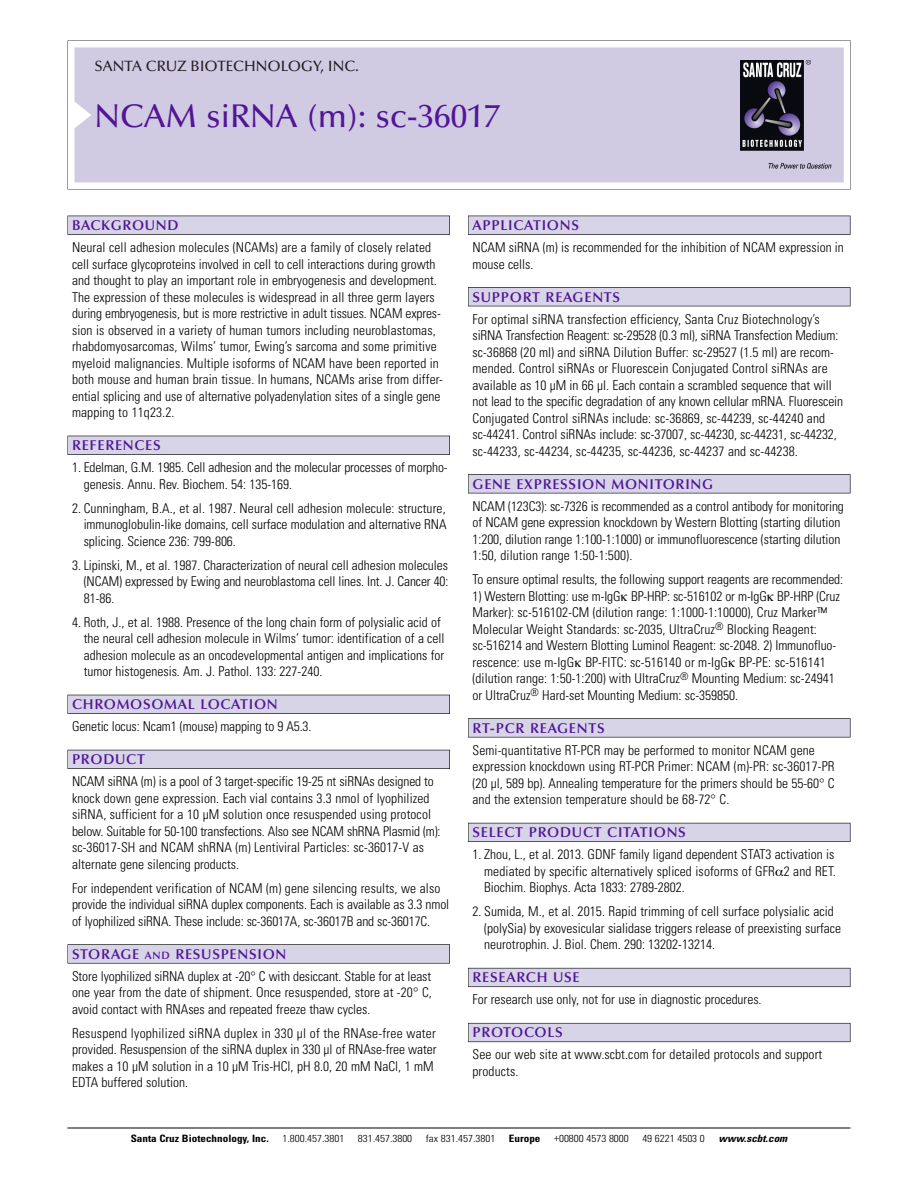
<style>
.page{position:relative;width:918px;height:1188px;background:#fff}
.page>*{position:absolute;margin:0;border:0;box-sizing:border-box;transform-origin:0 0}
.t1{font:500 33px "Optima";color:#511695}
.t2{font:500 15px "Optima";color:#231f20}
.t3{font:600 14.25px "Optima";letter-spacing:.05em;color:#511695}
.t4{font:300 condensed 13.5px/16.5px "Univers";color:#000}
.t5{font:300 condensed 10.2px "Univers";color:#000;scale:1.1 1}
.t6{font:700 condensed 10.2px "Univers";color:#000;scale:1.1 1}
.t7{font:italic 700 condensed 10.2px "Univers";color:#000;scale:1.1 1}
.s1{font-size:10.65px}
</style>
<div class="page">
<svg style="left:68px;top:40px;width:783px;height:149px"></svg>
<div style="left:74px;top:47px;width:770px;height:135px;background:#d1cae3"></div>
<img style="left:741px;top:60px;width:90px;height:108px">
<div style="left:68px;top:216px;width:382px;height:19px;background:#535256"></div>
<div style="left:68px;top:216px;width:381px;height:18px;background:#d7d4e8"></div>
<div style="left:68px;top:436px;width:382px;height:19px;background:#525156"></div>
<div style="left:68px;top:436px;width:381px;height:18px;background:#d7d4e8"></div>
<div style="left:68px;top:695px;width:382px;height:19px;background:#515057"></div>
<div style="left:68px;top:695px;width:381px;height:18px;background:#d7d4e8"></div>
<div style="left:68px;top:750px;width:382px;height:19px;background:#535259"></div>
<div style="left:68px;top:750px;width:381px;height:18px;background:#d7d4e8"></div>
<svg style="left:68px;top:944px;width:382px;height:20px"></svg>
<div style="left:68px;top:945px;width:381px;height:18px;background:#d7d4e8"></div>
<div style="left:468px;top:216px;width:382px;height:19px;background:#535256"></div>
<div style="left:468px;top:216px;width:382px;height:18px;background:#d7d4e8"></div>
<div style="left:468px;top:287px;width:382px;height:19px;background:#515155"></div>
<div style="left:468px;top:288px;width:382px;height:18px;background:#d7d4e8"></div>
<div style="left:468px;top:474px;width:382px;height:19px;background:#545357"></div>
<div style="left:468px;top:475px;width:382px;height:18px;background:#d7d4e8"></div>
<div style="left:468px;top:718px;width:382px;height:19px;background:#575659"></div>
<div style="left:468px;top:719px;width:382px;height:18px;background:#d7d4e8"></div>
<div style="left:468px;top:823px;width:382px;height:19px;background:#595860"></div>
<div style="left:468px;top:823px;width:382px;height:18px;background:#d7d4e8"></div>
<div style="left:468px;top:968px;width:382px;height:19px;background:#64626c"></div>
<div style="left:468px;top:968px;width:382px;height:18px;background:#d7d4e8"></div>
<div style="left:468px;top:1023px;width:382px;height:19px;background:#686770"></div>
<div style="left:468px;top:1024px;width:382px;height:18px;background:#d7d4e8"></div>
<hr style="left:68px;top:1128px;width:782px;height:1px;background:#000">
<p class="t2" style="left:94px;top:60px;width:266px">SANTA CRUZ BIOTECHNOLOGY, INC.</p>
<p class="t1" style="left:94px;top:102px;width:407px">NCAM siRNA (m): sc-36017</p>
<p class="t3" style="left:72px;top:219px;width:108px">BACKGROUND</p>
<p class="t4" style="left:72px;top:240px;width:372px">Neural cell adhesion molecules (NCAMs) are a family of closely related cell surface glycoproteins involved in cell to cell interactions during growth and thought to play an important role in embryogenesis and development.<br>The expression of these molecules is widespread in all three germ layers during embryogenesis, but is more restrictive in adult tissues. NCAM expres&shy;sion is observed in a variety of human tumors including neuroblastomas, rhabdomyosarcomas, Wilms’ tumor, Ewing’s sarcoma and some primitive myeloid malignancies. Multiple isoforms of NCAM have been reported in both mouse and human brain tissue. In humans, NCAMs arise from differ&shy;ential splicing and use of alternative polyadenylation sites of a single gene mapping to 11q23.2.</p>
<p class="t3" style="left:72px;top:439px;width:90px">REFERENCES</p>
<p class="t4" style="left:84px;top:460px;width:366px;text-indent:-12px">1. Edelman, G.M. 1985. Cell adhesion and the molecular processes of morpho&shy;genesis. Annu. Rev. Biochem. 54: 135-169.</p>
<p class="t4" style="left:84px;top:501px;width:364px;text-align:justify;text-indent:-12px">2. Cunningham, B.A., et al. 1987. Neural cell adhesion molecule: structure, immunoglobulin-like domains, cell surface modulation and alternative RNA splicing. Science 236: 799-806.</p>
<p class="t4" style="left:84px;top:558px;width:366px;text-align:justify;text-indent:-12px">3. Lipinski, M., et al. 1987. Characterization of neural cell adhesion molecules (NCAM) expressed by Ewing and neuroblastoma cell lines. Int. J. Cancer 40:<br>81-86.</p>
<p class="t4" style="left:84px;top:615px;width:362px;text-indent:-12px">4. Roth, J., et al. 1988. Presence of the long chain form of polysialic acid of the neural cell adhesion molecule in Wilms’ tumor: identification of a cell adhesion molecule as an oncodevelopmental antigen and implications for tumor histogenesis. Am. J. Pathol. 133: 227-240.</p>
<p class="t3" style="left:72px;top:698px;width:207px">CHROMOSOMAL LOCATION</p>
<p class="t4" style="left:72px;top:720px;width:241px">Genetic locus: Ncam1 (mouse) mapping to 9 A5.3.</p>
<p class="t3" style="left:72px;top:753px;width:74px">PRODUCT</p>
<p class="t4" style="left:72px;top:775px;width:370px">NCAM siRNA (m) is a pool of 3 target-specific 19-25 nt siRNAs designed to knock down gene expression. Each vial contains 3.3 nmol of lyophilized siRNA, sufficient for a 10 µM solution once resuspended using protocol below. Suitable for 50-100 transfections. Also see NCAM shRNA Plasmid (m): sc-36017-SH and NCAM shRNA (m) Lentiviral Particles: sc-36017-V as alternate gene silencing products.</p>
<p class="t4" style="left:72px;top:881px;width:379px">For independent verification of NCAM (m) gene silencing results, we also provide the individual siRNA duplex components. Each is available as 3.3 nmol of lyophilized siRNA. These include: sc-36017A, sc-36017B and sc-36017C.</p>
<p class="t3" style="left:72px;top:948px;width:216px">STORAGE <span class="s1">AND</span> RESUSPENSION</p>
<p class="t4" style="left:72px;top:969px;width:361px;text-align:justify">Store lyophilized siRNA duplex at -20° C with desiccant. Stable for at least one year from the date of shipment. Once resuspended, store at -20° C, avoid contact with RNAses and repeated freeze thaw cycles.</p>
<p class="t4" style="left:72px;top:1026px;width:366px">Resuspend lyophilized siRNA duplex in 330 µl of the RNAse-free water provided. Resuspension of the siRNA duplex in 330 µl of RNAse-free water makes a 10 µM solution in a 10 µM Tris-HCl, pH 8.0, 20 mM NaCl, 1 mM EDTA buffered solution.</p>
<p class="t3" style="left:473px;top:219px;width:108px">APPLICATIONS</p>
<p class="t4" style="left:473px;top:240px;width:373px">NCAM siRNA (m) is recommended for the inhibition of NCAM expression in mouse cells.</p>
<p class="t3" style="left:473px;top:291px;width:149px">SUPPORT REAGENTS</p>
<p class="t4" style="left:473px;top:312px;width:372px">For optimal siRNA transfection efficiency, Santa Cruz Biotechnology’s siRNA Transfection Reagent: sc-29528 (0.3 ml), siRNA Transfection Medium: sc-36868 (20 ml) and siRNA Dilution Buffer: sc-29527 (1.5 ml) are recom&shy;mended. Control siRNAs or Fluorescein Conjugated Control siRNAs are available as 10 µM in 66 µl. Each contain a scrambled sequence that will not lead to the specific degradation of any known cellular mRNA. Fluorescein Conjugated Control siRNAs include: sc-36869, sc-44239, sc-44240 and sc-44241. Control siRNAs include: sc-37007, sc-44230, sc-44231, sc-44232, sc-44233, sc-44234, sc-44235, sc-44236, sc-44237 and sc-44238.</p>
<p class="t3" style="left:473px;top:478px;width:242px">GENE EXPRESSION MONITORING</p>
<p class="t4" style="left:473px;top:499px;width:373px">NCAM (123C3): sc-7326 is recommended as a control antibody for monitoring of NCAM gene expression knockdown by Western Blotting (starting dilution 1:200, dilution range 1:100-1:1000) or immunofluorescence (starting dilution 1:50, dilution range 1:50-1:500).</p>
<p class="t4" style="left:473px;top:573px;width:372px">To ensure optimal results, the following support reagents are recommended:</p>
<p class="t4" style="left:473px;top:589px;width:369px">1) Western Blotting: use m-IgG BP-HRP: sc-516102 or m-IgG BP-HRP (Cruz Marker): sc-516102-CM (dilution range: 1:1000-1:10000), Cruz Marker™ Molecular Weight Standards: sc-2035, UltraCruz<sup>®</sup> Blocking Reagent: sc-516214 and Western Blotting Luminol Reagent: sc-2048. 2) Immunofluo&shy;rescence: use m-IgG BP-FITC: sc-516140 or m-IgG BP-PE: sc-516141 (dilution range: 1:50-1:200) with UltraCruz<sup>®</sup> Mounting Medium: sc-24941 or UltraCruz<sup>®</sup> Hard-set Mounting Medium: sc-359850.</p>
<p class="t3" style="left:473px;top:722px;width:134px">RT-PCR REAGENTS</p>
<p class="t4" style="left:473px;top:743px;width:364px">Semi-quantitative RT-PCR may be performed to monitor NCAM gene expression knockdown using RT-PCR Primer: NCAM (m)-PR: sc-36017-PR (20 µl, 589 bp). Annealing temperature for the primers should be 55-60° C and the extension temperature should be 68-72° C.</p>
<p class="t3" style="left:473px;top:826px;width:215px">SELECT PRODUCT CITATIONS</p>
<p class="t4" style="left:484px;top:848px;width:353px;text-align:justify;text-indent:-12px">1. Zhou, L., et al. 2013. GDNF family ligand dependent STAT3 activation is mediated by specific alternatively spliced isoforms of GFR 2 and RET.<br>Biochim. Biophys. Acta 1833: 2789-2802.</p>
<p class="t4" style="left:484px;top:905px;width:358px;text-indent:-12px">2. Sumida, M., et al. 2015. Rapid trimming of cell surface polysialic acid (polySia) by exovesicular sialidase triggers release of preexisting surface neurotrophin. J. Biol. Chem. 290: 13202-13214.</p>
<p class="t3" style="left:473px;top:972px;width:109px">RESEARCH USE</p>
<p class="t4" style="left:473px;top:993px;width:291px">For research use only, not for use in diagnostic procedures.</p>
<p class="t3" style="left:473px;top:1027px;width:92px">PROTOCOLS</p>
<p class="t4" style="left:473px;top:1048px;width:351px">See our web site at www.scbt.com for detailed protocols and support products.</p>
<p class="t6" style="left:131px;top:1135px;width:127px">Santa Cruz Biotechnology, Inc.</p>
<p class="t5" style="left:282px;top:1135px;width:58px">1.800.457.3801</p>
<p class="t5" style="left:358px;top:1135px;width:51px">831.457.3800</p>
<p class="t5" style="left:426px;top:1135px;width:65px">fax 831.457.3801</p>
<p class="t6" style="left:509px;top:1135px;width:30px">Europe</p>
<p class="t5" style="left:554px;top:1135px;width:69px">+00800 4573 8000</p>
<p class="t5" style="left:642px;top:1135px;width:58px">49 6221 4503 0</p>
<p class="t7" style="left:719px;top:1135px;width:66px">www.scbt.com</p>
</div>
